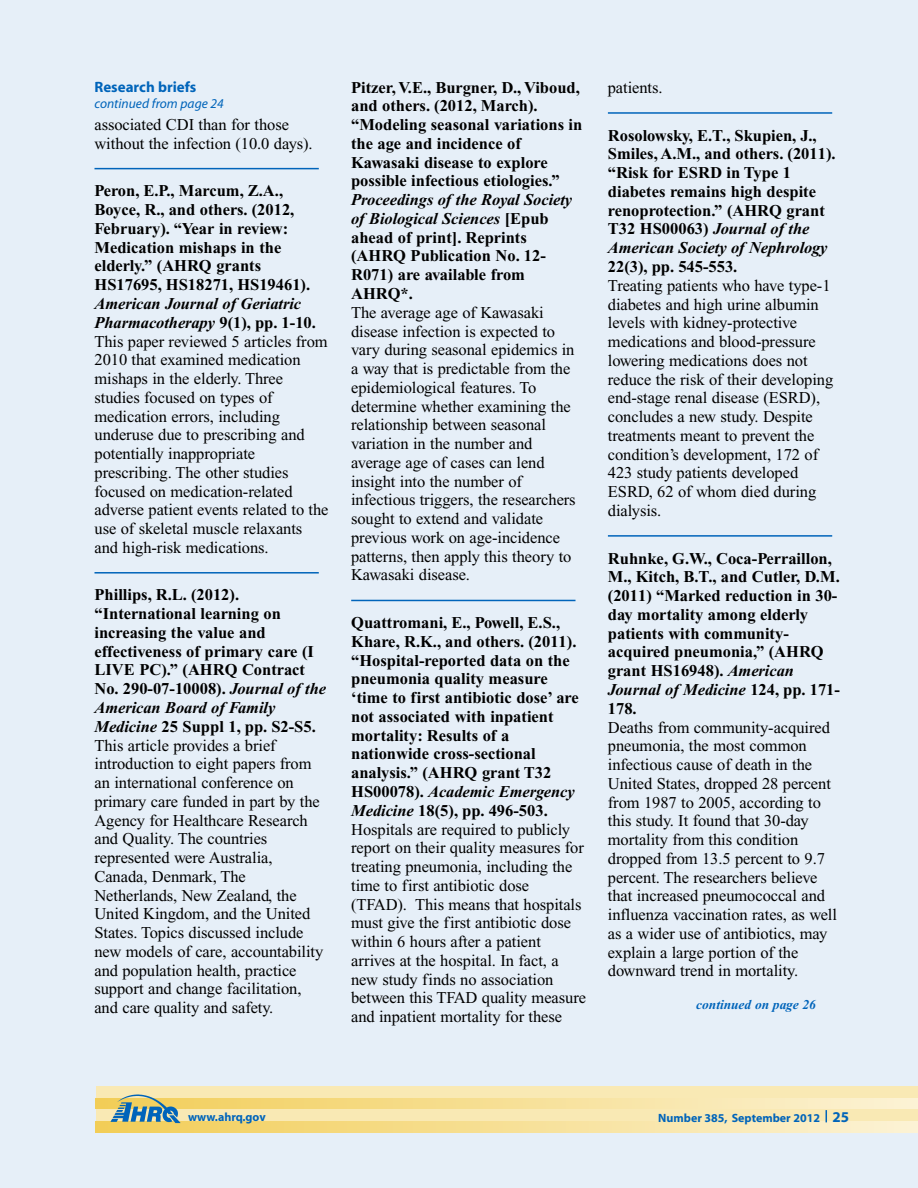
<style>
.page{position:relative;width:918px;height:1188px;background:#e6eff8}
.page>*{position:absolute;margin:0;border:0;box-sizing:border-box;transform-origin:0 0}
.t1{font:16.5px/18.8px "Times New Roman";letter-spacing:-.005em;color:#000}
.t2{font:700 16.5px/18.8px "Times New Roman";color:#000}
.t3{font:700 15px "Myriad";color:#0064ba}
.t4{font:italic 13.5px "Myriad";color:#0064ba}
.t5{font:italic 700 13.5px "Times New Roman";color:#0064ba}
.t6{font:700 12px "Myriad";color:#0064ba}
.s1{font-weight:700;font-style:italic}
.s2{font-weight:700}
.s3{font-style:italic}
.s4{font-size:15px}
</style>
<div class="page">
<div style="left:96px;top:1087px;width:822px;height:45px;background:#f9e9b4"></div>
<svg style="left:96px;top:1099px;width:822px;height:10px"></svg>
<svg style="left:96px;top:1122px;width:822px;height:10px"></svg>
<svg style="left:826px;top:1110px;width:1px;height:12px"></svg>
<img style="left:108px;top:1094px;width:75px;height:30px">
<hr style="left:94px;top:168px;width:225px;height:1px;background:#0064ba">
<hr style="left:94px;top:572px;width:225px;height:2px;background:#0064ba">
<hr style="left:351px;top:600px;width:225px;height:1px;background:#0064ba">
<hr style="left:608px;top:112px;width:224px;height:2px;background:#0064ba">
<hr style="left:608px;top:535px;width:224px;height:2px;background:#0064ba">
<p class="t3" style="left:94px;top:82px;width:103px">Research briefs</p>
<p class="t4" style="left:94px;top:98px;width:131px">continued from page 24</p>
<p class="t1" style="left:94px;top:117px;width:220px">associated CDI than for those without the infection (10.0 days).</p>
<p class="t2" style="left:94px;top:183px;width:217px">Peron, E.P., Marcum, Z.A.,<br>Boyce, R., and others. (2012,<br>February). “Year in review:<br>Medication mishaps in the elderly.” (AHRQ grants<br>HS17695, HS18271, HS19461).</p>
<p class="t1" style="left:95px;top:295px;width:236px"><span class="s1">American Journal of Geriatric<br>Pharmacotherapy</span> <span class="s2">9(1), pp. 1-10.<br></span>This paper reviewed 5 articles from<br>2010 that examined medication mishaps in the elderly. Three studies focused on types of medication errors, including underuse due to prescribing and potentially inappropriate prescribing. The other studies focused on medication-related adverse patient events related to the use of skeletal muscle relaxants and high-risk medications.</p>
<p class="t1" style="left:94px;top:587px;width:233px"><span class="s2">Phillips, R.L. (2012). “International learning on increasing the value and effectiveness of primary care (I<br>LIVE PC).” (AHRQ Contract<br>No. 290-07-10008).</span> <span class="s1">Journal of the<br>American Board of Family<br>Medicine</span> <span class="s2">25 Suppl 1, pp. S2-S5.<br></span>This article provides a brief introduction to eight papers from an international conference on primary care funded in part by the<br>Agency for Healthcare Research and Quality. The countries represented were Australia,<br>Canada, Denmark, The<br>Netherlands, New Zealand, the<br>United Kingdom, and the United<br>States. Topics discussed include new models of care, accountability and population health, practice support and change facilitation, and care quality and safety.</p>
<p class="t2" style="left:351px;top:80px;width:233px">Pitzer, V.E., Burgner, D., Viboud, and others. (2012, March). “Modeling seasonal variations in the age and incidence of<br>Kawasaki disease to explore possible infectious etiologies.”</p>
<p class="t2" style="left:351px;top:192px;width:223px"><span class="s3">Proceedings of the Royal Society of Biological Sciences</span> [Epub ahead of print]. Reprints (AHRQ Publication No. 12-<br>R071) are available from<br>AHRQ*.</p>
<p class="t1" style="left:351px;top:305px;width:226px">The average age of Kawasaki disease infection is expected to vary during seasonal epidemics in a way that is predictable from the epidemiological features. To determine whether examining the relationship between seasonal variation in the number and average age of cases can lend insight into the number of infectious triggers, the researchers sought to extend and validate previous work on age-incidence patterns, then apply this theory to<br>Kawasaki disease.</p>
<p class="t1" style="left:351px;top:615px;width:236px"><span class="s2">Quattromani, E., Powell, E.S.,<br>Khare, R.K., and others. (2011). “Hospital-reported data on the pneumonia quality measure ‘time to first antibiotic dose’ are not associated with inpatient mortality: Results of a nationwide cross-sectional analysis.” (AHRQ grant T32<br>HS00078).</span> <span class="s1">Academic Emergency<br>Medicine</span> <span class="s2">18(5), pp. 496-503.<br></span>Hospitals are required to publicly report on their quality measures for treating pneumonia, including the time to first antibiotic dose (TFAD). This means that hospitals must give the first antibiotic dose within 6 hours after a patient arrives at the hospital. In fact, a new study finds no association between this TFAD quality measure and inpatient mortality for these</p>
<p class="t1" style="left:608px;top:80px;width:56px">patients.</p>
<p class="t2" style="left:608px;top:128px;width:229px">Rosolowsky, E.T., Skupien, J.,<br>Smiles, A.M., and others. (2011). “Risk for ESRD in Type 1 diabetes remains high despite renoprotection.” (AHRQ grant<br>T32 HS00063) <span class="s3">Journal of the<br>American Society of Nephrology</span></p>
<p class="t2" style="left:608px;top:259px;width:131px">22(3), pp. 545-553.</p>
<p class="t1" style="left:608px;top:278px;width:227px">Treating patients who have type-1 diabetes and high urine albumin levels with kidney-protective medications and blood-pressure lowering medications does not reduce the risk of their developing end-stage renal disease (ESRD), concludes a new study. Despite treatments meant to prevent the condition’s development, 172 of<br>423 study patients developed<br>ESRD, 62 of whom died during dialysis.</p>
<p class="t2" style="left:608px;top:550px;width:234px">Ruhnke, G.W., Coca-Perraillon,<br>M., Kitch, B.T., and Cutler, D.M. (2011) “Marked reduction in 30- day mortality among elderly patients with community&shy;acquired pneumonia,” (AHRQ grant HS16948). <span class="s3">American<br>Journal of Medicine</span> 124, pp. 171-<br>178.</p>
<p class="t1" style="left:608px;top:719px;width:231px">Deaths from community-acquired pneumonia, the most common infectious cause of death in the<br>United States, dropped 28 percent from 1987 to 2005, according to this study. It found that 30-day mortality from this condition dropped from 13.5 percent to 9.7 percent. The researchers believe that increased pneumococcal and influenza vaccination rates, as well as a wider use of antibiotics, may explain a large portion of the downward trend in mortality.</p>
<p class="t5" style="left:696px;top:1000px;width:121px">continued on page 26</p>
<p class="t6" style="left:188px;top:1113px;width:79px">www.ahrq.gov</p>
<p class="t6" style="left:658px;top:1114px;width:192px">Number 385, September 2012 <span class="s4">25</span></p>
</div>
